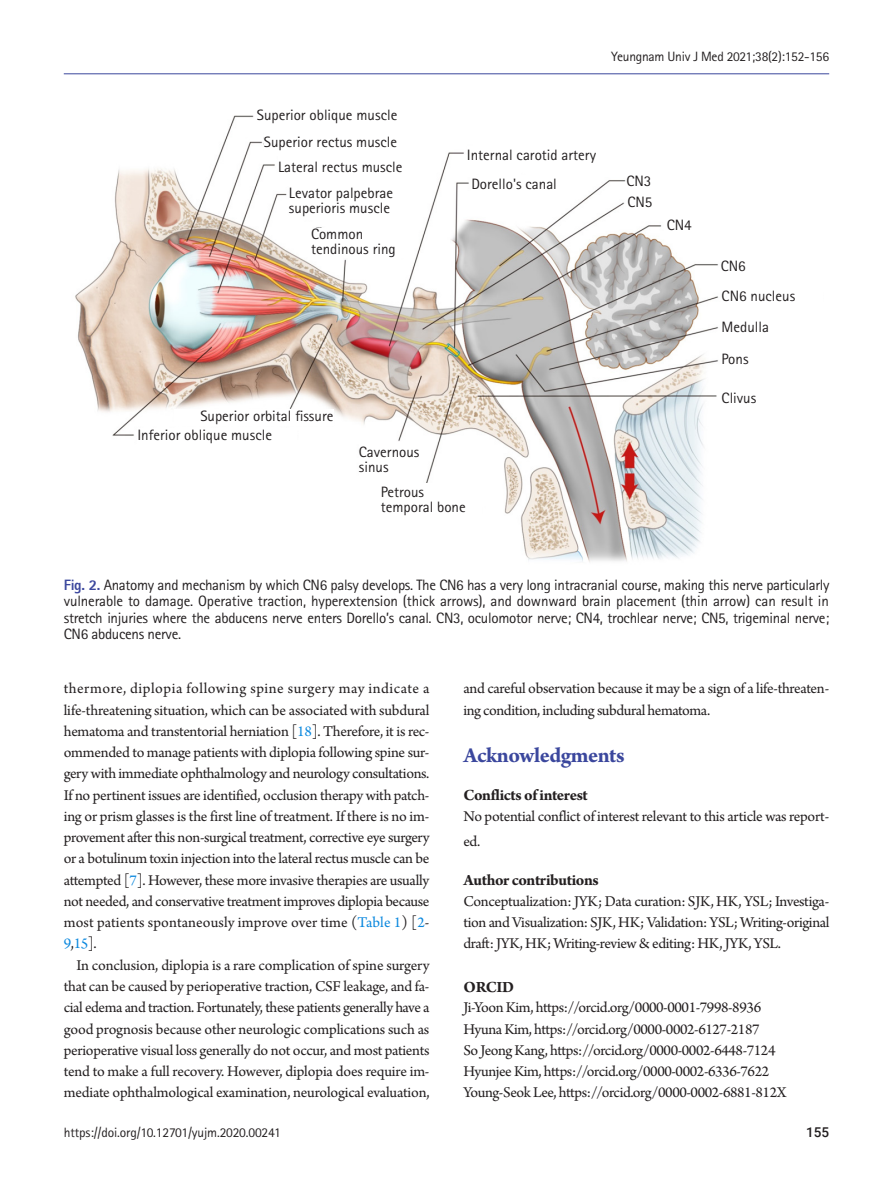
<style>
.page{position:relative;width:893px;height:1191px;background:#fff}
.page>*{position:absolute;margin:0;border:0;box-sizing:border-box;transform-origin:0 0}
.body-title{font:700 22.5px "Arno Pro";letter-spacing:-.025em;color:#3b479d}
.body-sub-title{font:700 16.5px "Arno Pro";letter-spacing:-.02em;color:#231f20}
.body{font:15.75px/21.3px "Arno Pro";letter-spacing:-.025em;color:#231f20;text-align:justify}
.fig-caption{font:15px/16.5px "Rotis Sans Serif Std";color:#231f20;text-align:justify}
.t1{font:13.5px "Rotis Sans Serif Std";letter-spacing:-.02em;color:#231f20}
.t2{font:500 13.5px "Roboto";color:#231f20}
.s1{font-weight:800;color:#3b479d}
.s2{color:#0b88de}
</style>
<div class="page">
<img style="left:75px;top:115px;width:643px;height:447px">
<div style="left:257px;top:104px;width:178px;height:25px;background:#fff"></div>
<div style="left:174px;top:409px;width:159px;height:16px;background:#fff"></div>
<div style="left:137px;top:428px;width:159px;height:16px;background:#fff"></div>
<div style="left:467px;top:146px;width:178px;height:20px;background:#fff"></div>
<div style="left:471px;top:175px;width:106px;height:20px;background:#fff"></div>
<div style="left:626px;top:172px;width:49px;height:20px;background:#fff"></div>
<div style="left:627px;top:194px;width:49px;height:19px;background:#fff"></div>
<div style="left:667px;top:217px;width:48px;height:19px;background:#fff"></div>
<div style="left:264px;top:131px;width:167px;height:24px;background:#fff"></div>
<div style="left:278px;top:155px;width:156px;height:25px;background:#fff"></div>
<div style="left:289px;top:184px;width:133px;height:36px;background:#fff"></div>
<div style="left:311px;top:228px;width:95px;height:30px;background:#fff"></div>
<svg style="left:418px;top:438px;width:20px;height:45px"></svg>
<div style="left:359px;top:442px;width:64px;height:36px;background:#fff"></div>
<div style="left:381px;top:483px;width:101px;height:36px;background:#fff"></div>
<hr style="left:64px;top:73px;width:765px;height:1px;background:#3b479d">
<p class="fig-caption" style="left:257px;top:107px;width:142px">Superior oblique muscle</p>
<p class="fig-caption" style="left:264px;top:133px;width:135px">Superior rectus muscle</p>
<p class="fig-caption" style="left:278px;top:158px;width:126px">Lateral rectus muscle</p>
<p class="fig-caption" style="left:289px;top:185px;width:106px;line-height:15px">Levator palpebrae superioris muscle</p>
<p class="fig-caption" style="left:311px;top:226px;width:54px">Common</p>
<p class="fig-caption" style="left:311px;top:241px;width:86px">tendinous ring</p>
<p class="fig-caption" style="left:200px;top:407px;width:135px">Superior orbital fissure</p>
<p class="fig-caption" style="left:137px;top:426px;width:136px">Inferior oblique muscle</p>
<p class="t1" style="left:611px;top:49px;width:219px">Yeungnam Univ J Med 2021;38(2):152-156</p>
<p class="fig-caption" style="left:467px;top:147px;width:131px">Internal carotid artery</p>
<p class="fig-caption" style="left:471px;top:175px;width:87px">Dorello's canal</p>
<p class="fig-caption" style="left:626px;top:172px;width:27px">CN3</p>
<p class="fig-caption" style="left:627px;top:194px;width:27px">CN5</p>
<p class="fig-caption" style="left:667px;top:217px;width:27px">CN4</p>
<p class="fig-caption" style="left:721px;top:257px;width:27px">CN6</p>
<p class="fig-caption" style="left:722px;top:288px;width:75px">CN6 nucleus</p>
<p class="fig-caption" style="left:722px;top:319px;width:49px">Medulla</p>
<p class="fig-caption" style="left:722px;top:351px;width:28px">Pons</p>
<p class="fig-caption" style="left:722px;top:389px;width:36px">Clivus</p>
<p class="fig-caption" style="left:359px;top:443px;width:62px">Cavernous</p>
<p class="fig-caption" style="left:359px;top:458px;width:31px">sinus</p>
<p class="fig-caption" style="left:381px;top:484px;width:45px">Petrous</p>
<p class="fig-caption" style="left:381px;top:499px;width:86px">temporal bone</p>
<p class="fig-caption" style="left:64px;top:576px;width:767px"><span class="s1">Fig. 2.</span> Anatomy and mechanism by which CN6 palsy develops. The CN6 has a very long intracranial course, making this nerve particularly vulnerable to damage. Operative traction, hyperextension (thick arrows), and downward brain placement (thin arrow) can result in stretch injuries where the abducens nerve enters Dorello’s canal. CN3, oculomotor nerve; CN4, trochlear nerve; CN5, trigeminal nerve; CN6 abducens nerve.</p>
<p class="body" style="left:64px;top:678px;width:367px">thermore, diplopia following spine surgery may indicate a life-threatening situation, which can be associated with subdural hematoma and transtentorial herniation [<span class="s2">18</span>]. Therefore, it is rec&shy;ommended to manage patients with diplopia following spine sur&shy;gery with immediate ophthalmology and neurology consultations.<br>If no pertinent issues are identified, occlusion therapy with patch&shy;ing or prism glasses is the first line of treatment. If there is no im&shy;provement after this non-surgical treatment, corrective eye surgery or a botulinum toxin injection into the lateral rectus muscle can be attempted [<span class="s2">7</span>]. However, these more invasive therapies are usually not needed, and conservative treatment improves diplopia because most patients spontaneously improve over time (<span class="s2">Table 1</span>) [<span class="s2">2</span>- <span class="s2">9</span>,<span class="s2">15</span>].</p>
<p class="body" style="left:64px;top:955px;width:367px;text-indent:13px">In conclusion, diplopia is a rare complication of spine surgery that can be caused by perioperative traction, CSF leakage, and fa&shy;cial edema and traction. Fortunately, these patients generally have a good prognosis because other neurologic complications such as perioperative visual loss generally do not occur, and most patients tend to make a full recovery. However, diplopia does require im&shy;mediate ophthalmological examination, neurological evaluation,</p>
<p class="body" style="left:463px;top:678px;width:367px">and careful observation because it may be a sign of a life-threaten&shy;ing condition, including subdural hematoma.</p>
<p class="body-title" style="left:463px;top:742px;width:163px">Acknowledgments</p>
<p class="body-sub-title" style="left:463px;top:785px;width:126px">Conflicts of interest</p>
<p class="body" style="left:463px;top:804px;width:367px;line-height:24.6px">No potential conflict of interest relevant to this article was report&shy;ed.</p>
<p class="body-sub-title" style="left:463px;top:870px;width:137px">Author contributions</p>
<p class="body" style="left:463px;top:891px;width:367px">Conceptualization: JYK; Data curation: SJK, HK, YSL; Investiga&shy;tion and Visualization: SJK, HK; Validation: YSL; Writing-original draft: JYK, HK; Writing-review &amp; editing: HK, JYK, YSL.</p>
<p class="body-sub-title" style="left:463px;top:977px;width:52px">ORCID</p>
<p class="body" style="left:463px;top:997px;width:299px">Ji-Yoon Kim, https://orcid.org/0000-0001-7998-8936</p>
<p class="body" style="left:463px;top:1019px;width:298px">Hyuna Kim, https://orcid.org/0000-0002-6127-2187</p>
<p class="body" style="left:463px;top:1040px;width:314px">So Jeong Kang, https://orcid.org/0000-0002-6448-7124</p>
<p class="body" style="left:463px;top:1061px;width:307px">Hyunjee Kim, https://orcid.org/0000-0002-6336-7622</p>
<p class="body" style="left:463px;top:1082px;width:325px">Young-Seok Lee, https://orcid.org/0000-0002-6881-812X</p>
<p class="t1" style="left:64px;top:1124px;width:219px">https://doi.org/10.12701/yujm.2020.00241</p>
<p class="t2" style="left:806px;top:1123px;width:25px">155</p>
</div>
